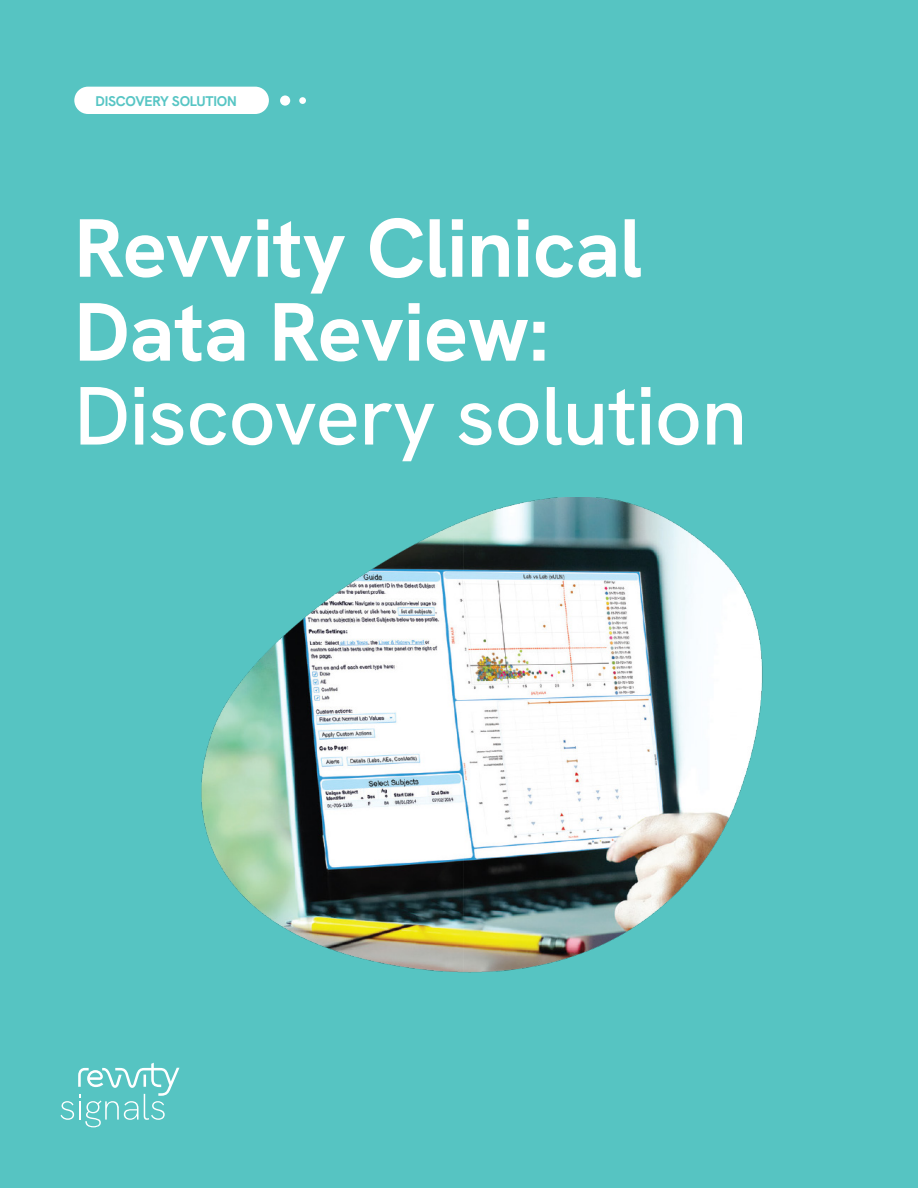
<style>
.page{position:relative;width:918px;height:1188px;background:#56c4c2}
.page>*{position:absolute;margin:0;border:0;box-sizing:border-box;transform-origin:0 0}
.t1{font:700 82.5px/83.8px "Hanken Grotesk";letter-spacing:-.005em;color:#fff}
.t2{font:500 82.5px "Hanken Grotesk";letter-spacing:-.01em;color:#fff}
.t3{font:700 14.1px "Hanken Grotesk";letter-spacing:-.02em;color:#57c5c4}
</style>
<div class="page">
<svg style="left:61px;top:1063px;width:118px;height:64px;background:#70cdcb"></svg>
<div style="left:74px;top:87px;width:195px;height:27px;background:#fff;border-radius:14px"></div>
<div style="left:280px;top:95px;width:10px;height:11px;background:#fff;border-radius:50%"></div>
<div style="left:299px;top:97px;width:7px;height:7px;background:#fff;border-radius:50%"></div>
<div style="left:180px;top:490px;width:596px;height:505px;background:#56c4c2"></div>
<img style="left:200px;top:497px;width:563px;height:476px">
<p class="t3" style="left:96px;top:92px;width:143px">DISCOVERY SOLUTION</p>
<p class="t1" style="left:74px;top:204px;width:570px">Revvity Clinical<br>Data Review:</p>
<p class="t2" style="left:74px;top:363px;width:674px">Discovery solution</p>
</div>
